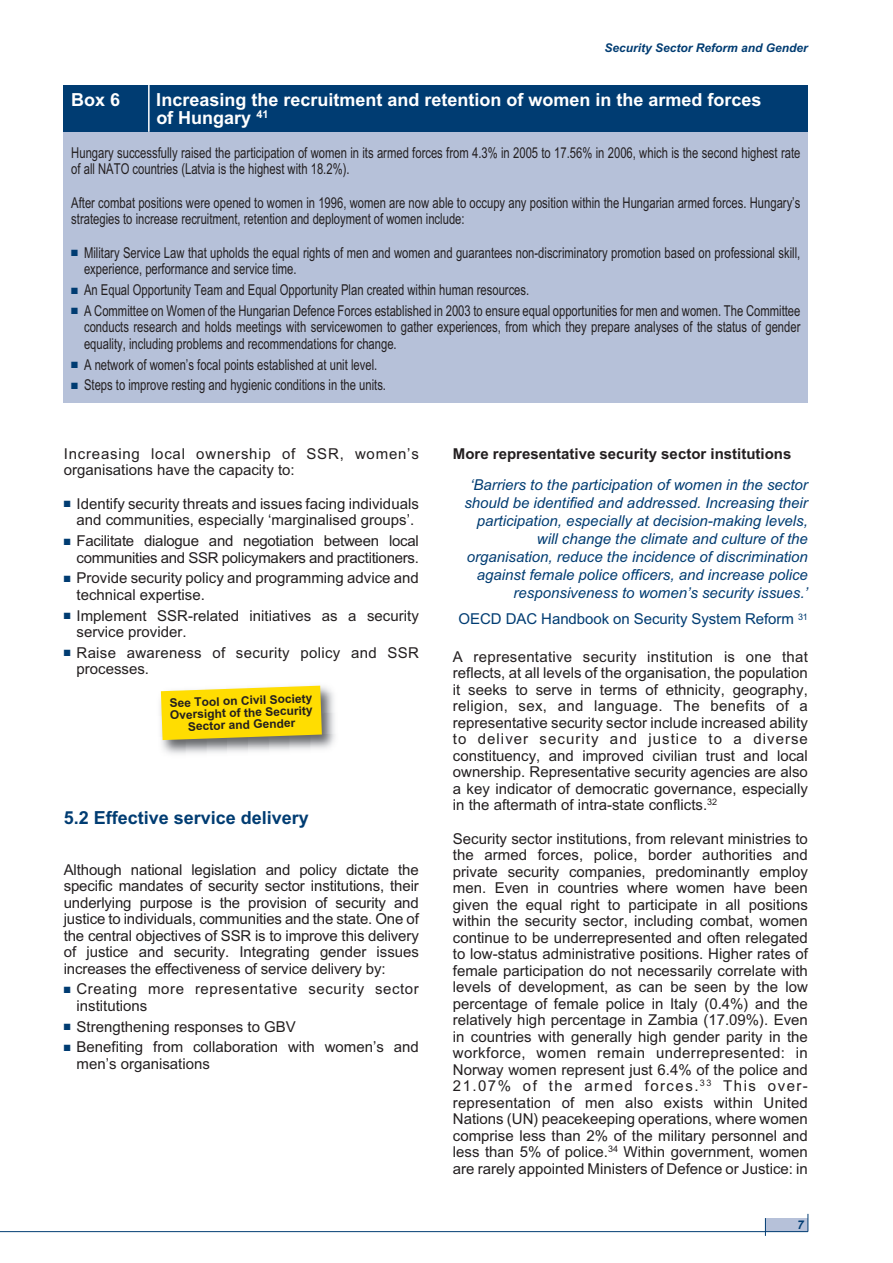
<style>
.page{position:relative;width:893px;height:1263px;background:#fff}
.page>*{position:absolute;margin:0;border:0;box-sizing:border-box;transform-origin:0 0}
.t1{font:700 18px/18px "Arial";color:#fff}
.t2{font:700 18px "Arial";color:#003c72}
.t3{font:15px/16.5px "Arial";color:#231f20}
.t4{font:15px/16.5px "Arial";color:#231f20;scale:.75 1}
.t5{font:italic 15px/18px "Arial";color:#003c72;text-align:right}
.t6{font:15px/16.5px "Arial";letter-spacing:-.02em;color:#231f20;text-align:right}
.t7{font:15px/16.5px "Arial";letter-spacing:.05em;color:#231f20}
.t8{font:15px/16.5px "Arial";letter-spacing:.04em;color:#231f20}
.t9{font:15px/16.5px "Arial";letter-spacing:.02em;color:#231f20}
.t10{font:700 15px "Arial";color:#231f20}
.t11{font:15px "Arial";letter-spacing:-.005em;color:#003c72}
.t12{font:700 12px/12px "Arial";color:#231f20;text-align:center}
.t13{font:italic 700 12px "Arial";color:#003c72}
.s1{color:#003c72}
</style>
<div class="page">
<div style="left:765px;top:1218px;width:43px;height:13px;background:#b6c1d9"></div>
<hr style="left:0;top:1231px;width:808px;height:1px;background:#003c72">
<svg style="left:765px;top:1218px;width:1px;height:18px"></svg>
<svg style="left:808px;top:1214px;width:1px;height:17px"></svg>
<img style="left:160px;top:685px;width:175px;height:69px">
<svg style="left:161px;top:686px;width:161px;height:54px;background:#f7d813"></svg>
<div style="left:64px;top:110px;width:744px;height:293px;background:#b6c1d9"></div>
<div style="left:64px;top:85px;width:744px;height:47px;background:#003c72"></div>
<hr style="left:148px;top:85px;width:2px;height:47px;background:#fff">
<p class="t13" style="left:604px;top:41px;width:205px">Security Sector Reform and Gender</p>
<p class="t1" style="left:71px;top:90px;width:51px">Box 6</p>
<p class="t1" style="left:156px;top:90px;width:607px">Increasing the recruitment and retention of women in the armed forces of Hungary <sup>41</sup></p>
<p class="t4" style="left:71px;top:144px;width:974px">Hungary successfully raised the participation of women in its armed forces from 4.3% in 2005 to 17.56% in 2006, which is the second highest rate of all NATO countries (Latvia is the highest with 18.2%).</p>
<p class="t4" style="left:71px;top:194px;width:974px">After combat positions were opened to women in 1996, women are now able to occupy any position within the Hungarian armed forces. Hungary’s strategies to increase recruitment, retention and deployment of women include:</p>
<p class="t4" style="left:84px;top:244px;width:957px;text-indent:-13px"><span class="s1">■</span> Military Service Law that upholds the equal rights of men and women and guarantees non-discriminatory promotion based on professional skill, experience, performance and service time.</p>
<p class="t4" style="left:71px;top:282px;width:612px"><span class="s1">■</span> An Equal Opportunity Team and Equal Opportunity Plan created within human resources.</p>
<p class="t4" style="left:84px;top:302px;width:957px;text-align:justify;text-indent:-13px"><span class="s1">■</span> A Committee on Women of the Hungarian Defence Forces established in 2003 to ensure equal opportunities for men and women. The Committee conducts research and holds meetings with servicewomen to gather experiences, from which they prepare analyses of the status of gender equality, including problems and recommendations for change.</p>
<p class="t4" style="left:71px;top:356px;width:410px"><span class="s1">■</span> A network of women’s focal points established at unit level.</p>
<p class="t4" style="left:71px;top:377px;width:421px"><span class="s1">■</span> Steps to improve resting and hygienic conditions in the units.</p>
<p class="t7" style="left:64px;top:445px;width:357px">Increasing local ownership of SSR, women’s organisations have the capacity to:</p>
<p class="t3" style="left:64px;top:495px;width:357px;text-align:center"><span class="s1">■</span> Identify security threats and issues facing individuals and communities, especially ‘marginalised groups’.</p>
<p class="t6" style="left:64px;top:533px;width:357px"><span class="s1">■</span> Facilitate dialogue and negotiation between local communities and SSR policymakers and practitioners.</p>
<p class="t3" style="left:77px;top:570px;width:344px;text-indent:-13px"><span class="s1">■</span> Provide security policy and programming advice and technical expertise.</p>
<p class="t3" style="left:77px;top:607px;width:344px;text-indent:-13px"><span class="s1">■</span> Implement SSR-related initiatives as a security service provider.</p>
<p class="t9" style="left:77px;top:644px;width:344px;text-indent:-13px"><span class="s1">■</span> Raise awareness of security policy and SSR processes.</p>
<p class="t12" style="left:169px;top:697px;width:144px;rotate:-2deg">See Tool on Civil Society<br>Oversight of the Security<br>Sector and Gender</p>
<p class="t2" style="left:64px;top:807px;width:247px">5.2 Effective service delivery</p>
<p class="t3" style="left:64px;top:861px;width:357px;text-align:justify">Although national legislation and policy dictate the specific mandates of security sector institutions, their underlying purpose is the provision of security and justice to individuals, communities and the state. One of the central objectives of SSR is to improve this delivery of justice and security. Integrating gender issues increases the effectiveness of service delivery by:</p>
<p class="t8" style="left:77px;top:981px;width:344px;text-indent:-13px"><span class="s1">■</span> Creating more representative security sector institutions</p>
<p class="t3" style="left:64px;top:1018px;width:234px"><span class="s1">■</span> Strengthening responses to GBV</p>
<p class="t3" style="left:77px;top:1039px;width:344px;text-indent:-13px"><span class="s1">■</span> Benefiting from collaboration with women’s and men’s organisations</p>
<p class="t10" style="left:453px;top:445px;width:340px">More representative security sector institutions</p>
<p class="t5" style="left:464px;top:475px;width:345px">‘Barriers to the participation of women in the sector should be identified and addressed. Increasing their participation, especially at decision-making levels, will change the climate and culture of the organisation, reduce the incidence of discrimination against female police officers, and increase police responsiveness to women’s security issues.’</p>
<p class="t11" style="left:459px;top:610px;width:351px">OECD DAC Handbook on Security System Reform <sup>31</sup></p>
<p class="t3" style="left:453px;top:648px;width:357px;text-align:justify">A representative security institution is one that reflects, at all levels of the organisation, the population it seeks to serve in terms of ethnicity, geography, religion, sex, and language. The benefits of a representative security sector include increased ability to deliver security and justice to a diverse constituency, and improved civilian trust and local ownership. Representative security agencies are also a key indicator of democratic governance, especially in the aftermath of intra-state conflicts.<sup>32</sup></p>
<p class="t3" style="left:453px;top:830px;width:357px;text-align:justify">Security sector institutions, from relevant ministries to the armed forces, police, border authorities and private security companies, predominantly employ men. Even in countries where women have been given the equal right to participate in all positions within the security sector, including combat, women continue to be underrepresented and often relegated to low-status administrative positions. Higher rates of female participation do not necessarily correlate with levels of development, as can be seen by the low percentage of female police in Italy (0.4%) and the relatively high percentage in Zambia (17.09%). Even in countries with generally high gender parity in the workforce, women remain underrepresented: in Norway women represent just 6.4% of the police and 21.07% of the armed forces.<sup>33</sup> This over&shy;representation of men also exists within United Nations (UN) peacekeeping operations, where women comprise less than 2% of the military personnel and less than 5% of police.<sup>34</sup> Within government, women are rarely appointed Ministers of Defence or Justice: in</p>
<p class="t13" style="left:797px;top:1218px;width:8px">7</p>
</div>
